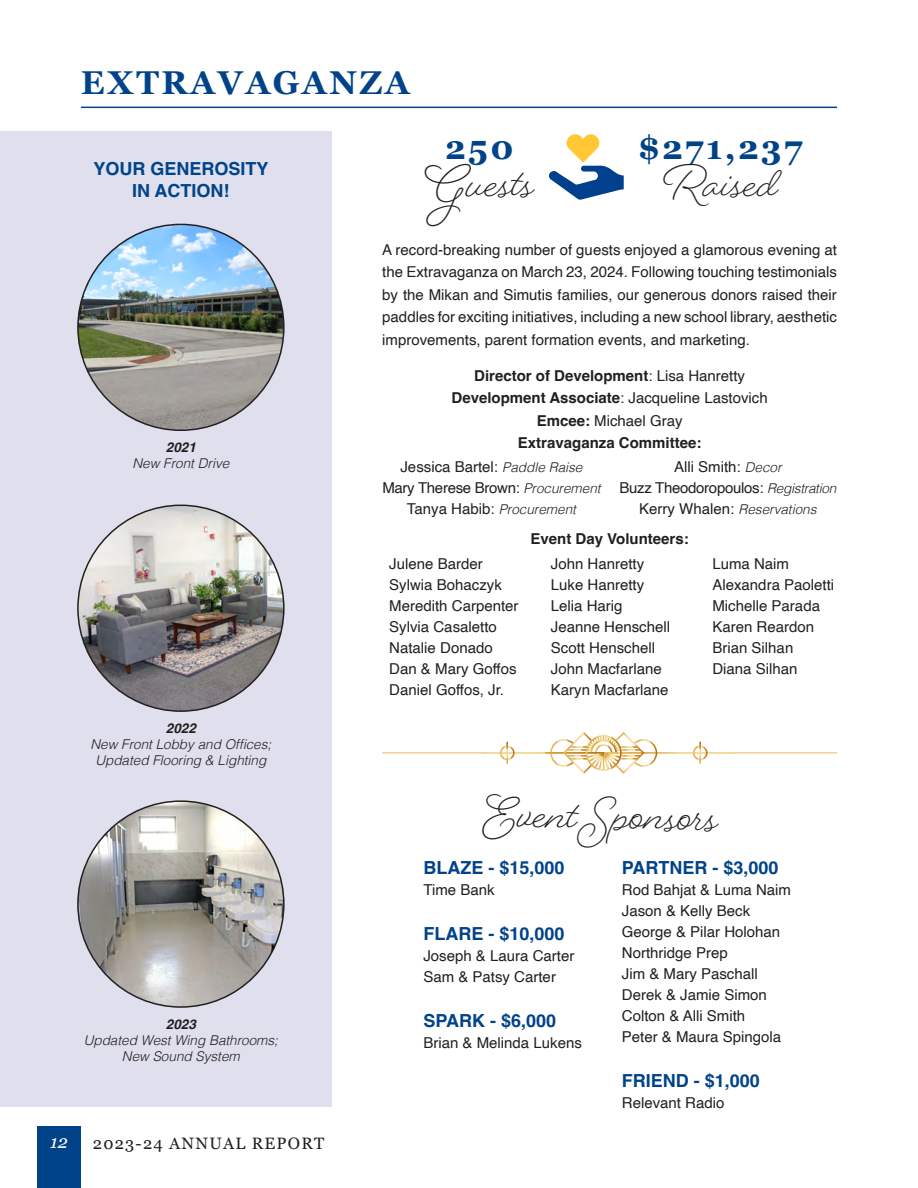
<style>
.page{position:relative;width:918px;height:1188px;background:#fff}
.page>*{position:absolute;margin:0;border:0;box-sizing:border-box;transform-origin:0 0}
.t1{font:48px "Beloved Script";color:#231f20}
.t2{font:700 33px "Georgia";letter-spacing:.075em;color:#004389}
.t3{font:700 18px/21.6px "Helvetica";color:#004389;text-align:center}
.t4{font:italic 18px "Georgia";color:#fff}
.t5{font:16.5px "Georgia";letter-spacing:.075em;color:#231f20}
.t6{font:15px/21px "Helvetica";color:#231f20}
.t7{font:700 15px/22.5px "Helvetica";color:#231f20;text-align:center}
.t8{font:italic 300 13.5px/16.2px "Helvetica";color:#231f20;text-align:center}
.t9{font:italic 700 13.5px "Helvetica";color:#231f20}
.s1{font-weight:400}
.s2{font-weight:300;font-style:italic;font-size:13.5px}
</style>
<div class="page">
<div style="left:0;top:132px;width:332px;height:975px;background:#dfdfed"></div>
<div style="left:37px;top:1126px;width:44px;height:62px;background:#004389"></div>
<hr style="left:81px;top:107px;width:756px;height:1px;background:#004389">
<img style="left:78px;top:505px;width:206px;height:206px;border-radius:103px">
<svg style="left:549px;top:134px;width:75px;height:66px"></svg>
<hr style="left:382px;top:752px;width:455px;height:2px;background:#eed090">
<svg style="left:483px;top:732px;width:252px;height:42px"></svg>
<div style="left:500px;top:745px;width:15px;height:15px;border:2px solid #fff;border-radius:50%"></div>
<hr style="left:506px;top:742px;width:2px;height:22px;background:#fff">
<div style="left:693px;top:745px;width:14px;height:15px;border:2px solid #fff;border-radius:50%"></div>
<hr style="left:699px;top:742px;width:2px;height:22px;background:#fff">
<div style="left:586px;top:735px;width:36px;height:36px;border:2px solid #fff;border-radius:50%"></div>
<img style="left:78px;top:224px;width:206px;height:206px;border-radius:103px">
<img style="left:78px;top:801px;width:206px;height:206px;border-radius:103px">
<h2 class="t2" style="left:81px;top:58px;width:330px">EXTRAVAGANZA</h2>
<p class="t3" style="left:94px;top:160px;width:177px">YOUR GENEROSITY<br>IN ACTION!</p>
<h2 class="t2" style="left:445px;top:123px;width:70px">250</h2>
<h1 class="t1" style="left:425px;top:150px;width:112px">Guests</h1>
<h2 class="t2" style="left:639px;top:123px;width:165px">$271,237</h2>
<h1 class="t1" style="left:664px;top:150px;width:116px">Raised</h1>
<p class="t9" style="left:166px;top:439px;width:32px">2021</p>
<p class="t8" style="left:132px;top:455px;width:98px">New Front Drive</p>
<p class="t9" style="left:166px;top:720px;width:32px">2022</p>
<p class="t8" style="left:90px;top:735px;width:182px">New Front Lobby and Offices;<br>Updated Flooring &amp; Lighting</p>
<p class="t9" style="left:166px;top:1016px;width:32px">2023</p>
<p class="t8" style="left:84px;top:1031px;width:196px">Updated West Wing Bathrooms;<br>New Sound System</p>
<p class="t4" style="left:50px;top:1128px;width:19px">12</p>
<p class="t5" style="left:93px;top:1131px;width:233px">2023-24 ANNUAL REPORT</p>
<p class="t6" style="left:382px;top:239px;width:456px;line-height:22.5px;text-align:justify">A record-breaking number of guests enjoyed a glamorous evening at the Extravaganza on March 23, 2024. Following touching testimonials by the Mikan and Simutis families, our generous donors raised their paddles for exciting initiatives, including a new school library, aesthetic improvements, parent formation events, and marketing.</p>
<p class="t7" style="left:451px;top:366px;width:318px">Director of Development<span class="s1">: Lisa Hanretty </span>Development Associate<span class="s1">: Jacqueline Lastovich </span>Emcee: <span class="s1">Michael Gray<br></span>Extravaganza Committee:</p>
<p class="t6" style="left:382px;top:456px;width:220px;text-align:center">Jessica Bartel: <span class="s2">Paddle Raise<br></span>Mary Therese Brown: <span class="s2">Procurement<br></span>Tanya Habib: <span class="s2">Procurement</span></p>
<p class="t6" style="left:619px;top:456px;width:218px;text-align:center">Alli Smith: <span class="s2">Decor<br></span>Buzz Theodoropoulos: <span class="s2">Registration<br></span>Kerry Whalen: <span class="s2">Reservations</span></p>
<p class="t7" style="left:531px;top:529px;width:160px">Event Day Volunteers:</p>
<p class="t6" style="left:389px;top:554px;width:131px">Julene Barder<br>Sylwia Bohaczyk<br>Meredith Carpenter<br>Sylvia Casaletto<br>Natalie Donado<br>Dan &amp; Mary Goffos<br>Daniel Goffos, Jr.</p>
<p class="t6" style="left:551px;top:554px;width:121px">John Hanretty<br>Luke Hanretty<br>Lelia Harig<br>Jeanne Henschell<br>Scott Henschell<br>John Macfarlane<br>Karyn Macfarlane</p>
<p class="t6" style="left:712px;top:554px;width:123px">Luma Naim<br>Alexandra Paoletti<br>Michelle Parada<br>Karen Reardon<br>Brian Silhan<br>Diana Silhan</p>
<h1 class="t1" style="left:483px;top:781px;width:237px;rotate:1deg">Event Sponsors</h1>
<p class="t3" style="left:423px;top:858px;width:143px">BLAZE - $15,000</p>
<p class="t6" style="left:423px;top:879px;width:73px">Time Bank</p>
<p class="t3" style="left:423px;top:924px;width:143px">FLARE - $10,000</p>
<p class="t6" style="left:423px;top:945px;width:152px">Joseph &amp; Laura Carter<br>Sam &amp; Patsy Carter</p>
<p class="t3" style="left:423px;top:1011px;width:134px">SPARK - $6,000</p>
<p class="t6" style="left:423px;top:1032px;width:160px">Brian &amp; Melinda Lukens</p>
<p class="t3" style="left:622px;top:858px;width:158px">PARTNER - $3,000</p>
<p class="t6" style="left:622px;top:879px;width:171px">Rod Bahjat &amp; Luma Naim<br>Jason &amp; Kelly Beck<br>George &amp; Pilar Holohan<br>Northridge Prep<br>Jim &amp; Mary Paschall<br>Derek &amp; Jamie Simon<br>Colton &amp; Alli Smith<br>Peter &amp; Maura Spingola</p>
<p class="t3" style="left:622px;top:1071px;width:140px">FRIEND - $1,000</p>
<p class="t6" style="left:622px;top:1092px;width:104px">Relevant Radio</p>
</div>
